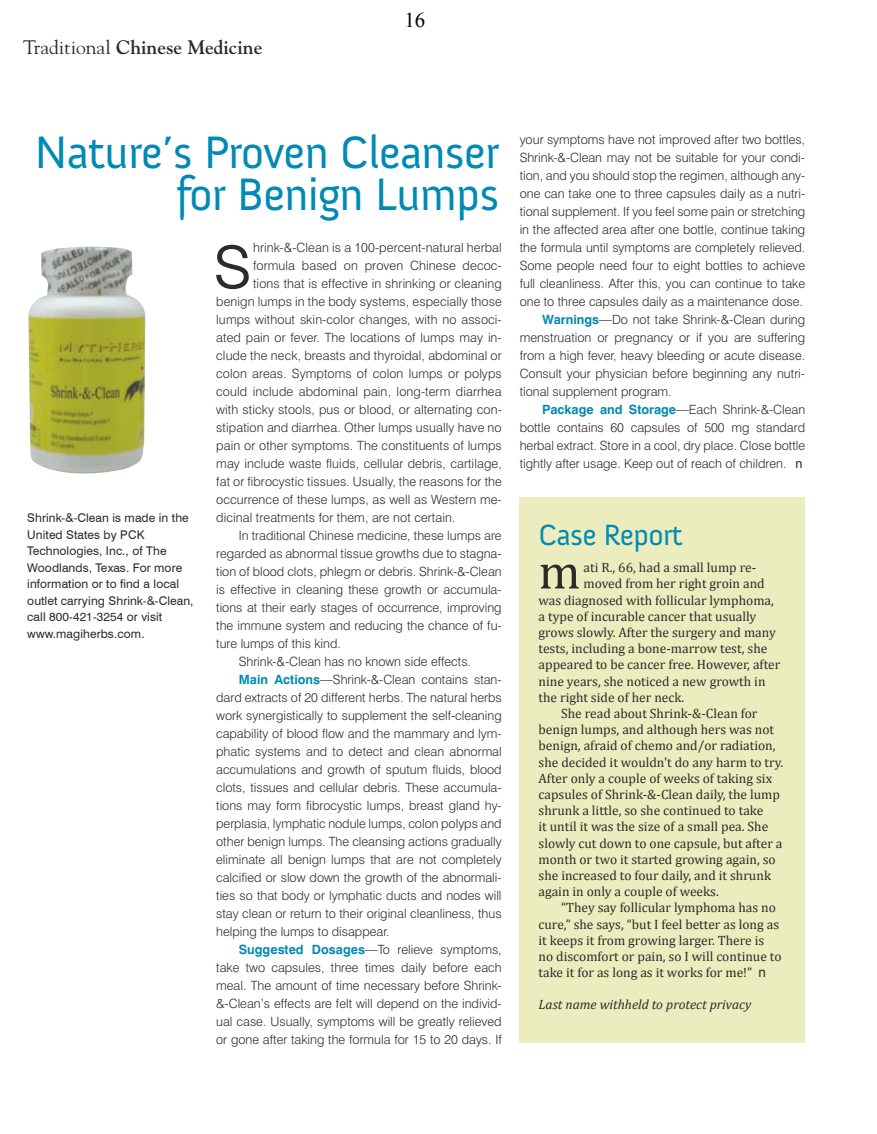
<style>
.page{position:relative;width:877px;height:1134px;background:#fff}
.page>*{position:absolute;margin:0;border:0;box-sizing:border-box;transform-origin:0 0}
.t1{font:300 81.3px "Swiss 721 BT";color:#2b2b2a}
.t2{font:50.4px "Cambria";color:#2b2b2a}
.t3{font:46.5px/42px "Anivers";color:#018ab3;text-align:right}
.t4{font:30px "Anivers";color:#018ab3}
.t5{font:21px "Times New Roman";color:#000}
.t6{font:700 19.5px "Goudy";color:#2b2b2a}
.t7{font:13.5px "Cambria";color:#2b2b2a}
.t8{font:italic 13.5px "Cambria";color:#2b2b2a}
.t9{font:300 12.75px "Swiss 721 BT";color:#2b2b2a}
.t10{font:12px/16.5px "Swiss 721 BT";letter-spacing:.01em;color:#2b2b2a}
.s1{font-weight:400}
.s2{font-weight:700;color:#018ab3}
.s3{font-family:"Arial";font-weight:400}
.s4{font-family:"Arial"}
</style>
<div class="page">
<img style="left:28px;top:247px;width:118px;height:227px">
<div style="left:519px;top:498px;width:286px;height:545px;background:#ebedbe"></div>
<h3 class="t6" style="left:23px;top:39px;width:241px"><span class="s1">Traditional</span> Chinese Medicine</h3>
<h3 class="t5" style="left:404px;top:12px;width:23px">16</h3>
<h3 class="t3" style="left:35px;top:135px;width:465px">N a tu re ’s P ro v e n C le a n se r fo r B e n ig n L u m p s</h3>
<p class="t10" style="left:27px;top:511px;width:168px">Shrink-&amp;-Clean is made in the<br>United States by PCK<br>Technologies, Inc., of The<br>Woodlands, Texas. For more information or to find a local outlet carrying Shrink-&amp;-Clean, call 800-421-3254 or visit www.magiherbs.com.</p>
<h1 class="t1" style="left:213px;top:226px;width:41px">s</h1>
<p class="t9" style="left:253px;top:242px;width:250px">hrink-&amp;-Clean is a 100-percent-natural herbal</p>
<p class="t9" style="left:253px;top:260px;width:250px">formula based on proven Chinese decoc-</p>
<p class="t9" style="left:253px;top:278px;width:250px">tions that is effective in shrinking or cleaning</p>
<p class="t9" style="left:216px;top:296px;width:287px">benign lumps in the body systems, especially those</p>
<p class="t9" style="left:216px;top:314px;width:287px">lumps without skin-color changes, with no associ-</p>
<p class="t9" style="left:216px;top:332px;width:287px">ated pain or fever. The locations of lumps may in-</p>
<p class="t9" style="left:216px;top:350px;width:287px">clude the neck, breasts and thyroidal, abdominal or</p>
<p class="t9" style="left:216px;top:368px;width:287px">colon areas. Symptoms of colon lumps or polyps</p>
<p class="t9" style="left:216px;top:386px;width:287px">could include abdominal pain, long-term diarrhea</p>
<p class="t9" style="left:216px;top:404px;width:287px">with sticky stools, pus or blood, or alternating con-</p>
<p class="t9" style="left:216px;top:422px;width:287px">stipation and diarrhea. Other lumps usually have no</p>
<p class="t9" style="left:216px;top:440px;width:287px">pain or other symptoms. The constituents of lumps</p>
<p class="t9" style="left:216px;top:458px;width:287px">may include waste fluids, cellular debris, cartilage,</p>
<p class="t9" style="left:216px;top:476px;width:287px">fat or fibrocystic tissues. Usually, the reasons for the</p>
<p class="t9" style="left:216px;top:494px;width:287px">occurrence of these lumps, as well as Western me-</p>
<p class="t9" style="left:216px;top:512px;width:241px">dicinal treatments for them, are not certain.</p>
<p class="t9" style="left:239px;top:530px;width:264px">In traditional Chinese medicine, these lumps are</p>
<p class="t9" style="left:216px;top:548px;width:287px">regarded as abnormal tissue growths due to stagna-</p>
<p class="t9" style="left:216px;top:566px;width:287px">tion of blood clots, phlegm or debris. Shrink-&amp;-Clean</p>
<p class="t9" style="left:216px;top:584px;width:287px">is effective in cleaning these growth or accumula-</p>
<p class="t9" style="left:216px;top:602px;width:287px">tions at their early stages of occurrence, improving</p>
<p class="t9" style="left:216px;top:620px;width:287px">the immune system and reducing the chance of fu-</p>
<p class="t9" style="left:216px;top:638px;width:126px">ture lumps of this kind.</p>
<p class="t9" style="left:239px;top:656px;width:234px">Shrink-&amp;-Clean has no known side effects.</p>
<p class="t9" style="left:239px;top:674px;width:264px"><span class="s2">Main Actions</span>—Shrink-&amp;-Clean contains stan-</p>
<p class="t9" style="left:216px;top:692px;width:287px">dard extracts of 20 different herbs. The natural herbs</p>
<p class="t9" style="left:216px;top:710px;width:287px">work synergistically to supplement the self-cleaning</p>
<p class="t9" style="left:216px;top:728px;width:287px">capability of blood flow and the mammary and lym-</p>
<p class="t9" style="left:216px;top:746px;width:287px">phatic systems and to detect and clean abnormal</p>
<p class="t9" style="left:216px;top:764px;width:287px">accumulations and growth of sputum fluids, blood</p>
<p class="t9" style="left:216px;top:782px;width:287px">clots, tissues and cellular debris. These accumula-</p>
<p class="t9" style="left:216px;top:800px;width:287px">tions may form fibrocystic lumps, breast gland hy-</p>
<p class="t9" style="left:216px;top:818px;width:287px">perplasia, lymphatic nodule lumps, colon polyps and</p>
<p class="t9" style="left:216px;top:836px;width:287px">other benign lumps. The cleansing actions gradually</p>
<p class="t9" style="left:216px;top:854px;width:287px">eliminate all benign lumps that are not completely</p>
<p class="t9" style="left:216px;top:872px;width:287px">calcified or slow down the growth of the abnormali-</p>
<p class="t9" style="left:216px;top:890px;width:287px">ties so that body or lymphatic ducts and nodes will</p>
<p class="t9" style="left:216px;top:908px;width:287px">stay clean or return to their original cleanliness, thus</p>
<p class="t9" style="left:216px;top:926px;width:175px">helping the lumps to disappear.</p>
<p class="t9" style="left:239px;top:944px;width:264px"><span class="s2">Suggested Dosages</span>—To relieve symptoms,</p>
<p class="t9" style="left:216px;top:962px;width:287px">take two capsules, three times daily before each</p>
<p class="t9" style="left:216px;top:980px;width:287px">meal. The amount of time necessary before Shrink-</p>
<p class="t9" style="left:216px;top:998px;width:287px">&amp;-Clean’s effects are felt will depend on the individ-</p>
<p class="t9" style="left:216px;top:1016px;width:287px">ual case. Usually, symptoms will be greatly relieved</p>
<p class="t9" style="left:216px;top:1034px;width:287px">or gone after taking the formula for 15 to 20 days. If</p>
<p class="t9" style="left:520px;top:134px;width:287px">your symptoms have not improved after two bottles,</p>
<p class="t9" style="left:520px;top:152px;width:287px">Shrink-&amp;-Clean may not be suitable for your condi-</p>
<p class="t9" style="left:520px;top:170px;width:287px">tion, and you should stop the regimen, although any-</p>
<p class="t9" style="left:520px;top:188px;width:287px">one can take one to three capsules daily as a nutri-</p>
<p class="t9" style="left:520px;top:206px;width:287px">tional supplement. If you feel some pain or stretching</p>
<p class="t9" style="left:520px;top:224px;width:287px">in the affected area after one bottle, continue taking</p>
<p class="t9" style="left:520px;top:242px;width:287px">the formula until symptoms are completely relieved.</p>
<p class="t9" style="left:520px;top:260px;width:287px">Some people need four to eight bottles to achieve</p>
<p class="t9" style="left:520px;top:278px;width:287px">full cleanliness. After this, you can continue to take</p>
<p class="t9" style="left:520px;top:296px;width:285px">one to three capsules daily as a maintenance dose.</p>
<p class="t9" style="left:542px;top:314px;width:264px"><span class="s2">Warnings</span>—Do not take Shrink-&amp;-Clean during</p>
<p class="t9" style="left:520px;top:332px;width:287px">menstruation or pregnancy or if you are suffering</p>
<p class="t9" style="left:520px;top:350px;width:287px">from a high fever, heavy bleeding or acute disease.</p>
<p class="t9" style="left:520px;top:368px;width:287px">Consult your physician before beginning any nutri-</p>
<p class="t9" style="left:520px;top:386px;width:153px">tional supplement program.</p>
<p class="t9" style="left:542px;top:404px;width:264px"><span class="s2">Package and Storage</span>—Each Shrink-&amp;-Clean</p>
<p class="t9" style="left:520px;top:422px;width:287px">bottle contains 60 capsules of 500 mg standard</p>
<p class="t9" style="left:520px;top:440px;width:287px">herbal extract. Store in a cool, dry place. Close bottle</p>
<p class="t9" style="left:520px;top:458px;width:284px">tightly after usage. Keep out of reach of children. <span class="s3">n</span></p>
<h3 class="t4" style="left:539px;top:522px;width:143px">C a se R e p o rt</h3>
<h2 class="t2" style="left:539px;top:549px;width:43px">m</h2>
<p class="t7" style="left:583px;top:562px;width:174px">ati R., 66, had a small lump re-</p>
<p class="t7" style="left:584px;top:578px;width:183px">moved from her right groin and</p>
<p class="t7" style="left:539px;top:594px;width:237px">was diagnosed with follicular lymphoma,</p>
<p class="t7" style="left:539px;top:610px;width:219px">a type of incurable cancer that usually</p>
<p class="t7" style="left:539px;top:627px;width:239px">grows slowly. After the surgery and many</p>
<p class="t7" style="left:539px;top:643px;width:230px">tests, including a bone-marrow test, she</p>
<p class="t7" style="left:539px;top:659px;width:243px">appeared to be cancer free. However, after</p>
<p class="t7" style="left:539px;top:675px;width:228px">nine years, she noticed a new growth in</p>
<p class="t7" style="left:539px;top:691px;width:147px">the right side of her neck.</p>
<p class="t7" style="left:561px;top:708px;width:198px">She read about Shrink-&amp;-Clean for</p>
<p class="t7" style="left:539px;top:724px;width:237px">benign lumps, and although hers was not</p>
<p class="t7" style="left:539px;top:740px;width:239px">benign, afraid of chemo and/or radiation,</p>
<p class="t7" style="left:539px;top:756px;width:246px">she decided it wouldn't do any harm to try.</p>
<p class="t7" style="left:539px;top:772px;width:235px">After only a couple of weeks of taking six</p>
<p class="t7" style="left:539px;top:789px;width:243px">capsules of Shrink-&amp;-Clean daily, the lump</p>
<p class="t7" style="left:539px;top:805px;width:226px">shrunk a little, so she continued to take</p>
<p class="t7" style="left:539px;top:821px;width:231px">it until it was the size of a small pea. She</p>
<p class="t7" style="left:539px;top:837px;width:245px">slowly cut down to one capsule, but after a</p>
<p class="t7" style="left:539px;top:853px;width:239px">month or two it started growing again, so</p>
<p class="t7" style="left:539px;top:870px;width:234px">she increased to four daily, and it shrunk</p>
<p class="t7" style="left:539px;top:886px;width:182px">again in only a couple of weeks.</p>
<p class="t7" style="left:561px;top:902px;width:216px">“They say follicular lymphoma has no</p>
<p class="t7" style="left:539px;top:918px;width:242px">cure,” she says, “but I feel better as long as</p>
<p class="t7" style="left:539px;top:934px;width:227px">it keeps it from growing larger. There is</p>
<p class="t7" style="left:539px;top:951px;width:245px">no discomfort or pain, so I will continue to</p>
<p class="t7" style="left:539px;top:967px;width:229px">take it for as long as it works for me!” <span class="s4">n</span></p>
<p class="t8" style="left:539px;top:999px;width:214px">Last name withheld to protect privacy</p>
</div>
